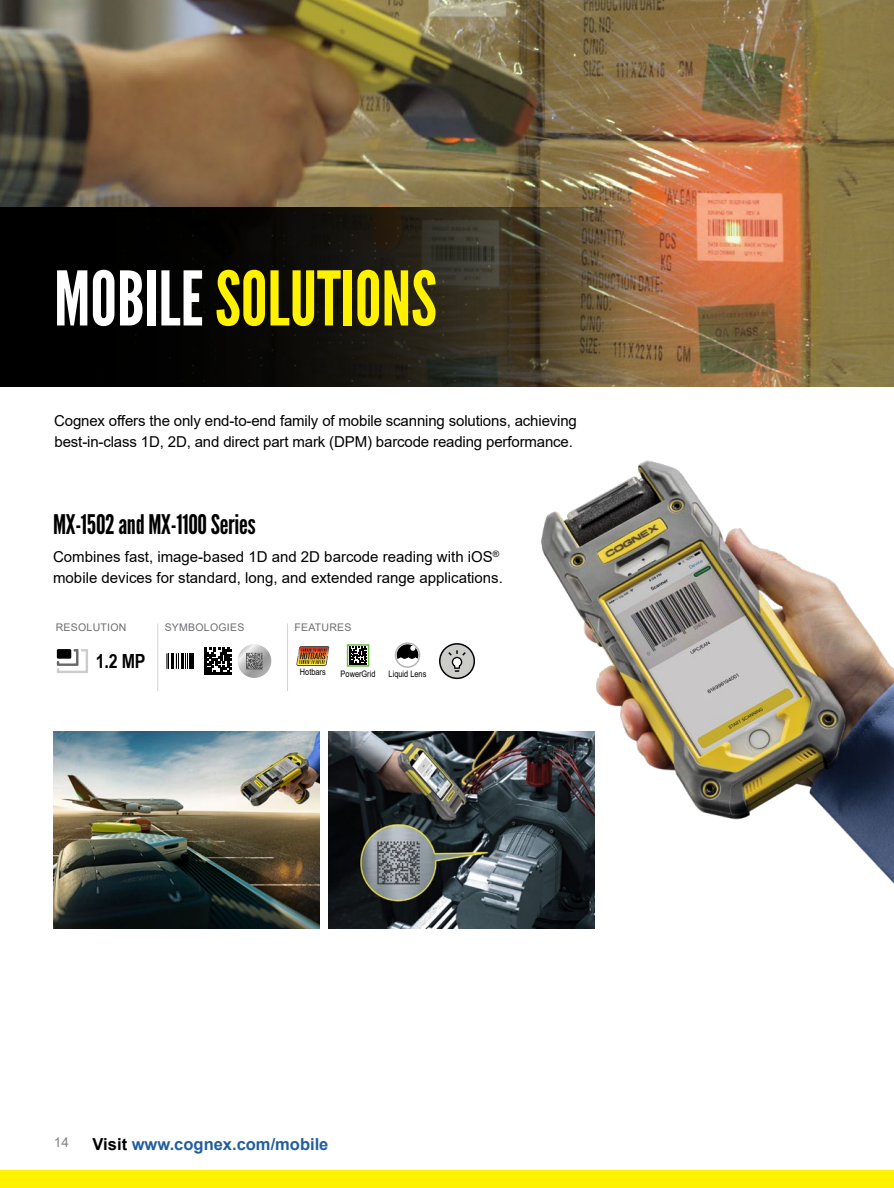
<style>
.page{position:relative;width:894px;height:1188px;background:#fff}
.page>*{position:absolute;margin:0;border:0;box-sizing:border-box;transform-origin:0 0}
.t1{font:75px "League Gothic";color:#fff200}
.t2{font:27px "League Gothic";letter-spacing:-.01em;color:#000}
.t3{font:700 19.5px "Arial Narrow";color:#000}
.t4{font:700 16.5px "Arial";color:#215e9e}
.t5{font:15px/21px "Arial";letter-spacing:-.01em;color:#000}
.t6{font:13.5px "Arial";color:#808285}
.t7{font:10.5px "Arial";letter-spacing:.025em;color:#6d6e71}
.t8{font:9px "Arial Narrow";color:#000}
.s1{color:#fff}
.s2{color:#000}
</style>
<div class="page">
<img style="left:0;top:0;width:893px;height:387px">
<img style="left:0;top:207px;width:628px;height:180px">
<div style="left:0;top:1171px;width:893px;height:17px;background:#fff200"></div>
<img style="left:513px;top:460px;width:380px;height:452px">
<svg style="left:157px;top:623px;width:1px;height:14px"></svg>
<hr style="left:157px;top:637px;width:1px;height:54px;background:#d1d3d4">
<svg style="left:287px;top:623px;width:1px;height:14px"></svg>
<hr style="left:287px;top:637px;width:1px;height:54px;background:#d1d3d4">
<svg style="left:56px;top:649px;width:32px;height:24px"></svg>
<svg style="left:166px;top:647px;width:66px;height:28px"></svg>
<svg style="left:237px;top:644px;width:34px;height:34px"></svg>
<svg style="left:246px;top:653px;width:17px;height:16px"></svg>
<svg style="left:296px;top:642px;width:179px;height:38px"></svg>
<img style="left:53px;top:732px;width:266px;height:196px">
<img style="left:328px;top:732px;width:266px;height:196px">
<h1 class="t1" style="left:54px;top:254px;width:384px"><span class="s1">MOBILE</span> SOLUTIONS</h1>
<p class="t5" style="left:54px;top:411px;width:524px">Cognex offers the only end-to-end family of mobile scanning solutions, achieving best-in-class 1D, 2D, and direct part mark (DPM) barcode reading performance.</p>
<h2 class="t2" style="left:53px;top:508px;width:204px">MX-1502 and MX-1100 Series</h2>
<p class="t5" style="left:53px;top:546px;width:451px">Combines fast, image-based 1D and 2D barcode reading with iOS<sup>® </sup>mobile devices for standard, long, and extended range applications.</p>
<p class="t7" style="left:56px;top:620px;width:72px">RESOLUTION</p>
<p class="t7" style="left:165px;top:620px;width:81px">SYMBOLOGIES</p>
<p class="t7" style="left:294px;top:620px;width:59px">FEATURES</p>
<h3 class="t3" style="left:96px;top:647px;width:51px">1.2 MP</h3>
<p class="t8" style="left:300px;top:666px;width:27px">Hotbars</p>
<p class="t8" style="left:340px;top:667px;width:36px">PowerGrid</p>
<p class="t8" style="left:388px;top:667px;width:39px">Liquid Lens</p>
<p class="t6" style="left:54px;top:1133px;width:17px">14</p>
<p class="t4" style="left:93px;top:1132px;width:237px"><span class="s2">Visit</span> www.cognex.com/mobile</p>
</div>
